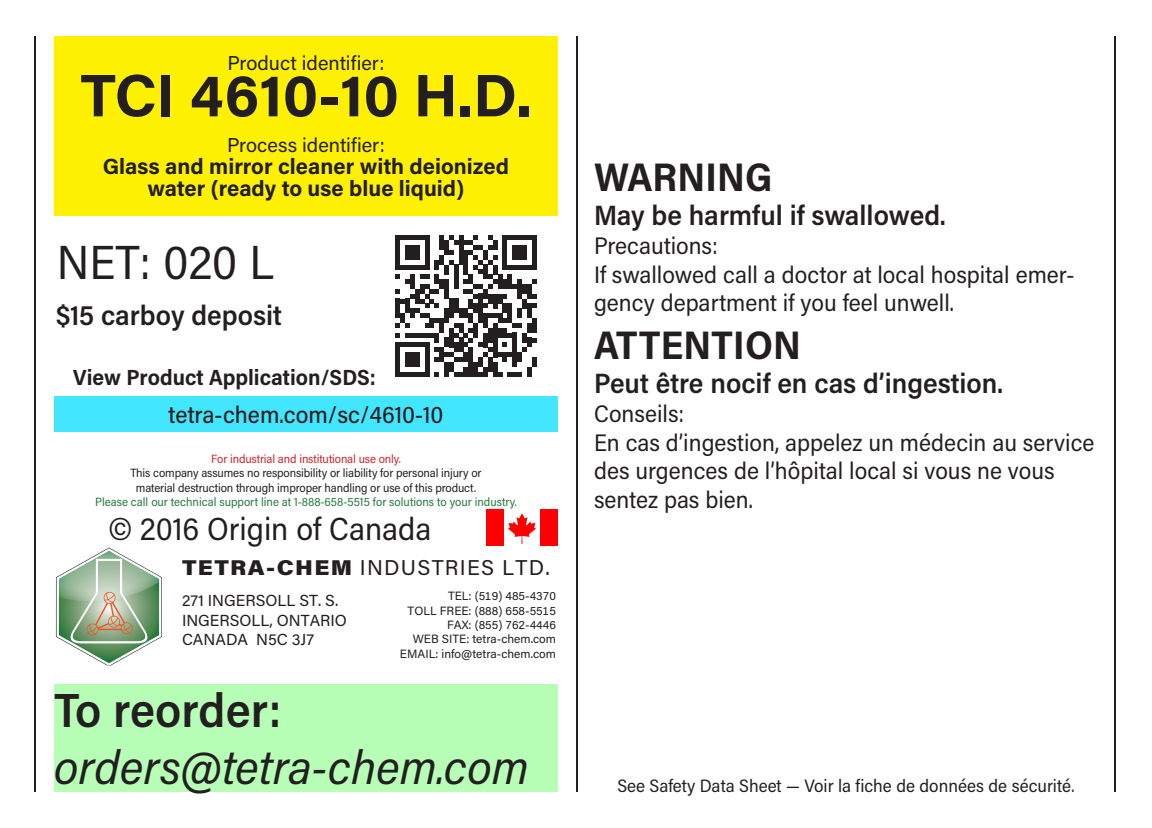
<style>
.page{position:relative;width:1152px;height:828px;background:#fff}
.page>*{position:absolute;margin:0;border:0;box-sizing:border-box;transform-origin:0 0}
.LABEL_-_Product_Iden{font:700 60px "Acumin Pro";letter-spacing:-.005em;color:#231f20}
.t1{font:italic 48px/57.6px "Acumin Pro Semi Cond";color:#231f20}
.t2{font:48px "Acumin Pro Semi Cond";color:#231f20}
.LABEL_-_Signal_Word{font:700 40px "Acumin Pro Semi Cond";letter-spacing:.005em;color:#231f20}
.t3{font:32px "Acumin Pro Semi Cond";color:#231f20}
.LABEL_-_Hazard_State{font:600 28px "Acumin Pro Semi Cond";color:#231f20}
.LABEL_-_Precautionar{font:24px/28.8px "Acumin Pro Semi Cond";color:#231f20}
.t4{font:500 24px "Acumin Pro Semi Cond";color:#231f20}
.LABEL_-_Process_Iden{font:700 22px/22px "Acumin Pro";color:#231f20;text-align:center}
.t5{font:700 22px "Acumin Pro Semi Cond";color:#231f20}
.t6{font:21.4px "Acumin Pro";letter-spacing:.06em;color:#231f20}
.LABEL_-_Product_Iden-2{font:20px "Acumin Pro";color:#231f20}
.t7{font:18px "Acumin Pro Semi Cond";color:#231f20}
.t8{font:16px "Acumin Pro";color:#231f20}
.t9{font:12px/14.4px "Acumin Pro Semi Cond";letter-spacing:-.01em;color:#231f20;text-align:center}
.t10{font:12px "Acumin Pro";color:#231f20}
.t11{font:12px "Acumin Pro Semi Cond";color:#26793e}
.t12{font:12px "Acumin Pro Semi Cond";letter-spacing:-.01em;color:#d1232a}
.s1{font-weight:900}
.s2{font-weight:600;font-style:normal}
</style>
<div class="page">
<div style="left:54px;top:396px;width:504px;height:36px;background:#42e6ff"></div>
<hr style="left:576px;top:36px;width:2px;height:756px;background:#231f20">
<hr style="left:34px;top:36px;width:2px;height:756px;background:#231f20">
<div style="left:54px;top:36px;width:504px;height:180px;background:#fff101"></div>
<svg style="left:56px;top:548px;width:106px;height:117px"></svg>
<hr style="left:1114px;top:36px;width:2px;height:756px;background:#231f20">
<div style="left:486px;top:510px;width:72px;height:36px;background:#f00"></div>
<div style="left:504px;top:510px;width:36px;height:36px;background:#fff"></div>
<svg style="left:508px;top:513px;width:28px;height:31px"></svg>
<div style="left:395px;top:342px;width:5px;height:35px;background:#231f20"></div>
<div style="left:405px;top:352px;width:5px;height:15px;background:#231f20"></div>
<div style="left:410px;top:352px;width:5px;height:15px;background:#231f20"></div>
<div style="left:415px;top:352px;width:5px;height:15px;background:#231f20"></div>
<svg style="left:400px;top:372px;width:25px;height:5px"></svg>
<div style="left:425px;top:342px;width:5px;height:35px;background:#231f20"></div>
<svg style="left:434px;top:372px;width:5px;height:5px"></svg>
<div style="left:444px;top:362px;width:5px;height:15px;background:#231f20"></div>
<div style="left:449px;top:362px;width:5px;height:10px;background:#231f20"></div>
<svg style="left:454px;top:372px;width:10px;height:5px"></svg>
<hr style="left:464px;top:367px;width:4px;height:10px;background:#231f20">
<div style="left:468px;top:347px;width:5px;height:30px;background:#231f20"></div>
<div style="left:473px;top:362px;width:5px;height:15px;background:#231f20"></div>
<div style="left:478px;top:357px;width:5px;height:10px;background:#231f20"></div>
<svg style="left:478px;top:372px;width:5px;height:5px"></svg>
<div style="left:483px;top:367px;width:5px;height:10px;background:#231f20"></div>
<div style="left:488px;top:357px;width:5px;height:15px;background:#231f20"></div>
<div style="left:493px;top:362px;width:5px;height:15px;background:#231f20"></div>
<div style="left:512px;top:333px;width:5px;height:34px;background:#231f20"></div>
<svg style="left:498px;top:372px;width:24px;height:5px"></svg>
<div style="left:527px;top:367px;width:5px;height:10px;background:#231f20"></div>
<svg style="left:395px;top:235px;width:142px;height:127px"></svg>
<div style="left:532px;top:357px;width:5px;height:10px;background:#231f20"></div>
<div style="left:54px;top:684px;width:504px;height:108px;background:#b7ffb7"></div>
<p class="LABEL_-_Product_Iden-2" style="left:227px;top:50px;width:159px">Product identifier:</p>
<p class="LABEL_-_Product_Iden" style="left:81px;top:53px;width:452px">TCI 4610-10 H.D.</p>
<p class="LABEL_-_Product_Iden-2" style="left:227px;top:132px;width:159px">Process identifier:</p>
<p class="LABEL_-_Process_Iden" style="left:103px;top:155px;width:408px">Glass and mirror cleaner with deionized water (ready to use blue liquid)</p>
<p class="t2" style="left:57px;top:229px;width:219px">NET: 020 L</p>
<p class="LABEL_-_Hazard_State" style="left:56px;top:296px;width:227px">$15 carboy deposit</p>
<p class="t5" style="left:73px;top:362px;width:304px">View Product Application/SDS:</p>
<p class="t4" style="left:169px;top:398px;width:276px">tetra-chem.com/sc/4610-10</p>
<p class="t12" style="left:211px;top:450px;width:191px">For industrial and institutional use only.</p>
<p class="t9" style="left:130px;top:465px;width:353px">This company assumes no responsibility or liability for personal injury or material destruction through improper handling or use of this product.</p>
<p class="t11" style="left:95px;top:494px;width:423px">Please call our technical support line at 1-888-658-5515 for solutions to your industry.</p>
<p class="t3" style="left:109px;top:507px;width:324px">© 2016 Origin of Canada</p>
<p class="t6" style="left:182px;top:553px;width:369px"><span class="s1">TETRA-CHEM</span> INDUSTRIES LTD.</p>
<p class="t10" style="left:448px;top:588px;width:109px">TEL: (519) 485-4370</p>
<p class="t10" style="left:408px;top:602px;width:150px">TOLL FREE: (888) 658-5515</p>
<p class="t10" style="left:447px;top:617px;width:110px">FAX: (855) 762-4446</p>
<p class="t10" style="left:413px;top:631px;width:145px">WEB SITE: tetra-chem.com</p>
<p class="t10" style="left:400px;top:645px;width:158px">EMAIL: info@tetra-chem.com</p>
<p class="t8" style="left:182px;top:590px;width:158px">271 INGERSOLL ST. S.</p>
<p class="t8" style="left:182px;top:609px;width:166px">INGERSOLL, ONTARIO</p>
<p class="t8" style="left:182px;top:628px;width:134px">CANADA N5C 3J7</p>
<p class="t1" style="left:54px;top:679px;width:477px"><span class="s2">To reorder: </span>orders@tetra-chem.com</p>
<p class="LABEL_-_Signal_Word" style="left:594px;top:149px;width:180px">WARNING</p>
<p class="LABEL_-_Hazard_State" style="left:594px;top:196px;width:353px">May be harmful if swallowed.</p>
<p class="LABEL_-_Precautionar" style="left:594px;top:230px;width:126px">Precautions:</p>
<p class="LABEL_-_Precautionar" style="left:594px;top:259px;width:482px">If swallowed call a doctor at local hospital emer&shy;gency department if you feel unwell.</p>
<p class="LABEL_-_Signal_Word" style="left:594px;top:317px;width:208px">ATTENTION</p>
<p class="LABEL_-_Hazard_State" style="left:594px;top:364px;width:411px">Peut être nocif en cas d’ingestion.</p>
<p class="LABEL_-_Precautionar" style="left:594px;top:398px;width:92px">Conseils:</p>
<p class="LABEL_-_Precautionar" style="left:594px;top:427px;width:502px">En cas d’ingestion, appelez un médecin au service des urgences de l’hôpital local si vous ne vous sentez pas bien.</p>
<p class="t7" style="left:617px;top:773px;width:459px">See Safety Data Sheet — Voir la fiche de données de sécurité.</p>
</div>
